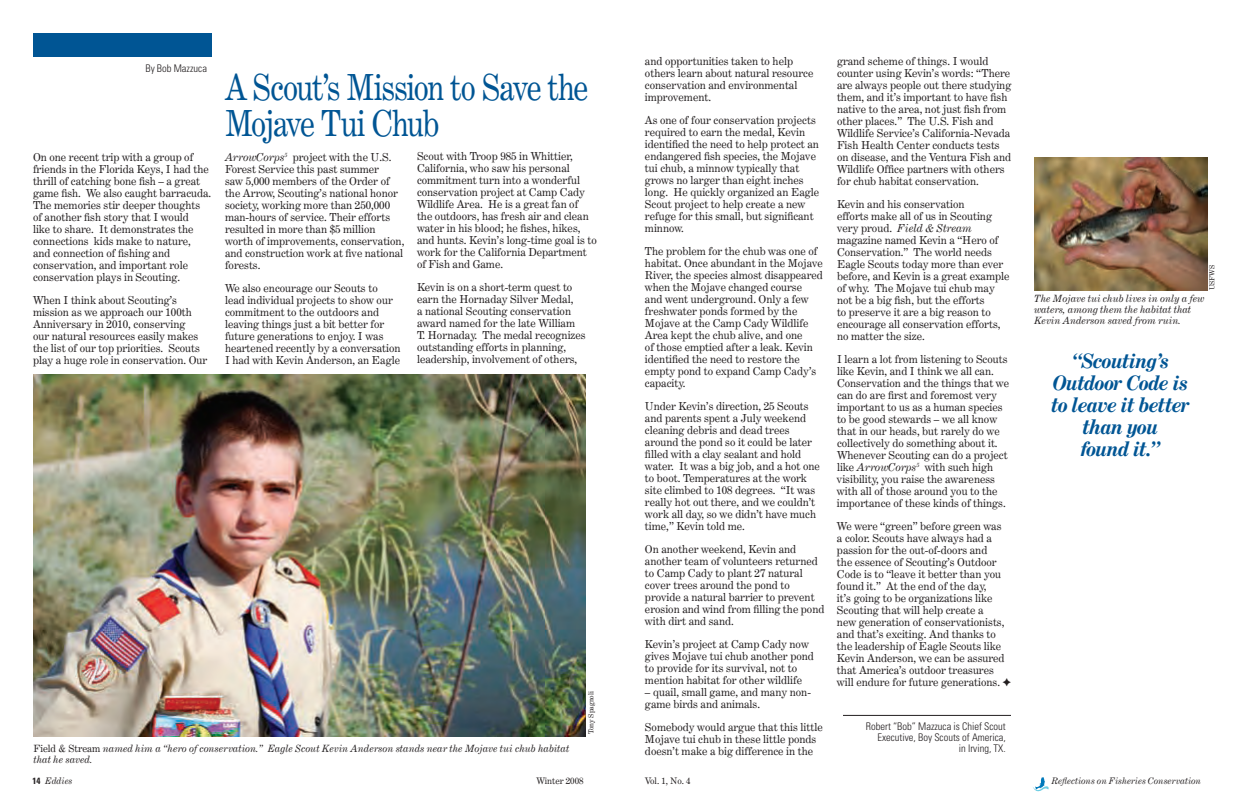
<style>
.page{position:relative;width:1242px;height:810px;background:#fff}
.page>*{position:absolute;margin:0;border:0;box-sizing:border-box;transform-origin:0 0}
.t1{font:36px/36px "Century Expanded BT";letter-spacing:-.04em;color:#005594;scale:.85 1}
.t2{font:italic 700 20px/22px "Century Expanded BT";letter-spacing:-.035em;color:#005594;text-align:center}
.t3{font:11px/12px "Century Expanded BT";color:#231f20}
.t4{font:300 condensed 10.5px/11px "Univers";color:#231f20;text-align:right}
.t5{font:italic 10px/11px "Century Expanded BT";color:#231f20}
.t6{font:italic 9px "Century Expanded BT";color:#231f20}
.t7{font:9px "Century Expanded BT";color:#231f20}
.t8{font:7px "Century Expanded BT";color:#231f20}
.s1{font-style:italic}
.s2{font-style:normal}
.s3{font-family:"Univers";font-weight:700;font-style:normal;font-stretch:condensed}
</style>
<div class="page">
<svg style="left:1033px;top:777px;width:16px;height:14px"></svg>
<div style="left:34px;top:33px;width:178px;height:23px;background:#005594"></div>
<hr style="left:843px;top:715px;width:168px;height:1px;background:#231f20">
<img style="left:33px;top:375px;width:553px;height:362px">
<img style="left:1034px;top:157px;width:173px;height:134px">
<p class="t4" style="left:145px;top:62px;width:63px">By Bob Mazzuca</p>
<p class="t3" style="left:33px;top:151px;width:180px">On one recent trip with a group of friends in the Florida Keys, I had the thrill of catching bone fish – a great game fish. We also caught barracuda.<br>The memories stir deeper thoughts of another fish story that I would<br>like to share. It demonstrates the connections kids make to nature,<br>and connection of fishing and conservation, and important role conservation plays in Scouting.</p>
<p class="t3" style="left:33px;top:294px;width:176px">When I think about Scouting’s mission as we approach our 100th Anniversary in 2010, conserving<br>our natural resources easily makes the list of our top priorities. Scouts play a huge role in conservation. Our</p>
<h1 class="t1" style="left:225px;top:69px;width:429px">A Scout’s Mission to Save the<br>Mojave Tui Chub</h1>
<p class="t3" style="left:225px;top:151px;width:181px"><span class="s1">ArrowCorps</span><sup>5</sup> project with the U.S.<br>Forest Service this past summer<br>saw 5,000 members of the Order of the Arrow, Scouting’s national honor society, working more than 250,000 man-hours of service. Their efforts resulted in more than $5 million worth of improvements, conservation, and construction work at five national forests.</p>
<p class="t3" style="left:225px;top:282px;width:177px">We also encourage our Scouts to<br>lead individual projects to show our commitment to the outdoors and leaving things just a bit better for future generations to enjoy. I was heartened recently by a conversation I had with Kevin Anderson, an Eagle</p>
<p class="t3" style="left:417px;top:150px;width:181px">Scout with Troop 985 in Whittier, California, who saw his personal commitment turn into a wonderful conservation project at Camp Cady Wildlife Area. He is a great fan of<br>the outdoors, has fresh air and clean water in his blood; he fishes, hikes, and hunts. Kevin’s long-time goal is to work for the California Department of Fish and Game.</p>
<p class="t3" style="left:417px;top:281px;width:170px">Kevin is on a short-term quest to earn the Hornaday Silver Medal,<br>a national Scouting conservation award named for the late William T. Hornaday. The medal recognizes outstanding efforts in planning, leadership, involvement of others,</p>
<p class="t8" style="left:587px;top:734px;width:45px;rotate:-90deg">Tony Spagnoli</p>
<p class="t5" style="left:33px;top:743px;width:537px"><span class="s2">Field &amp; Stream</span> named him a “hero of conservation.” Eagle Scout Kevin Anderson stands near the Mojave tui chub habitat that he saved.</p>
<p class="t3" style="left:645px;top:55px;width:170px">and opportunities taken to help others learn about natural resource conservation and environmental improvement.</p>
<p class="t3" style="left:645px;top:114px;width:176px">As one of four conservation projects required to earn the medal, Kevin identified the need to help protect an endangered fish species, the Mojave tui chub, a minnow typically that grows no larger than eight inches long. He quickly organized an Eagle<br>Scout project to help create a new refuge for this small, but significant minnow.</p>
<p class="t3" style="left:645px;top:245px;width:179px">The problem for the chub was one of habitat. Once abundant in the Mojave<br>River, the species almost disappeared when the Mojave changed course<br>and went underground. Only a few freshwater ponds formed by the<br>Mojave at the Camp Cady Wildlife<br>Area kept the chub alive, and one<br>of those emptied after a leak. Kevin identified the need to restore the empty pond to expand Camp Cady’s capacity.</p>
<p class="t3" style="left:645px;top:400px;width:176px">Under Kevin’s direction, 25 Scouts and parents spent a July weekend cleaning debris and dead trees around the pond so it could be later filled with a clay sealant and hold water. It was a big job, and a hot one to boot. Temperatures at the work site climbed to 108 degrees. “It was really hot out there, and we couldn’t work all day, so we didn’t have much time,” Kevin told me.</p>
<p class="t3" style="left:645px;top:543px;width:181px">On another weekend, Kevin and another team of volunteers returned to Camp Cady to plant 27 natural cover trees around the pond to provide a natural barrier to prevent erosion and wind from filling the pond with dirt and sand.</p>
<p class="t3" style="left:645px;top:638px;width:170px">Kevin’s project at Camp Cady now gives Mojave tui chub another pond to provide for its survival, not to mention habitat for other wildlife</p>
<p class="t3" style="left:645px;top:686px;width:167px">– quail, small game, and many non&shy;game birds and animals.</p>
<p class="t3" style="left:645px;top:721px;width:179px">Somebody would argue that this little<br>Mojave tui chub in these little ponds doesn’t make a big difference in the</p>
<p class="t3" style="left:837px;top:55px;width:176px">grand scheme of things. I would counter using Kevin’s words: “There are always people out there studying them, and it’s important to have fish native to the area, not just fish from other places.” The U.S. Fish and Wildlife Service’s California-Nevada Fish Health Center conducts tests on disease, and the Ventura Fish and Wildlife Office partners with others for chub habitat conservation.</p>
<p class="t3" style="left:837px;top:198px;width:174px">Kevin and his conservation<br>efforts make all of us in Scouting very proud. <span class="s1">Field &amp; Stream </span>magazine named Kevin a “Hero of<br>Conservation.” The world needs<br>Eagle Scouts today more than ever before, and Kevin is a great example of why. The Mojave tui chub may not be a big fish, but the efforts<br>to preserve it are a big reason to encourage all conservation efforts, no matter the size.</p>
<p class="t3" style="left:837px;top:353px;width:174px">I learn a lot from listening to Scouts like Kevin, and I think we all can.<br>Conservation and the things that we can do are first and foremost very important to us as a human species to be good stewards – we all know that in our heads, but rarely do we collectively do something about it.<br>Whenever Scouting can do a project like <span class="s1">ArrowCorps</span><sup>5</sup> with such high visibility, you raise the awareness with all of those around you to the importance of these kinds of things.</p>
<p class="t3" style="left:837px;top:520px;width:169px">We were “green” before green was a color. Scouts have always had a passion for the out-of-doors and the essence of Scouting’s Outdoor Code is to “leave it better than you found it.” At the end of the day,<br>it’s going to be organizations like Scouting that will help create a new generation of conservationists, and that’s exciting. And thanks to the leadership of Eagle Scouts like Kevin Anderson, we can be assured that America’s outdoor treasures will endure for future generations.</p>
<p class="t4" style="left:866px;top:721px;width:141px">Robert “Bob” Mazzuca is Chief Scout<br>Executive, Boy Scouts of America,<br>in Irving, TX.</p>
<p class="t8" style="left:1208px;top:290px;width:27px;rotate:-90deg">USFWS</p>
<p class="t5" style="left:1034px;top:293px;width:172px">The Mojave tui chub lives in only a few waters, among them the habitat that<br>Kevin Anderson saved from ruin.</p>
<h2 class="t2" style="left:1052px;top:349px;width:140px">“Scouting’s<br>Outdoor Code is to leave it better than you<br>found it.”</h2>
<p class="t6" style="left:33px;top:775px;width:41px"><span class="s3">14</span> Eddies</p>
<p class="t7" style="left:536px;top:776px;width:49px">Winter 2008</p>
<p class="t7" style="left:645px;top:776px;width:47px">Vol. 1, No. 4</p>
<p class="t6" style="left:1052px;top:775px;width:151px">Reflections on Fisheries Conservation</p>
</div>
